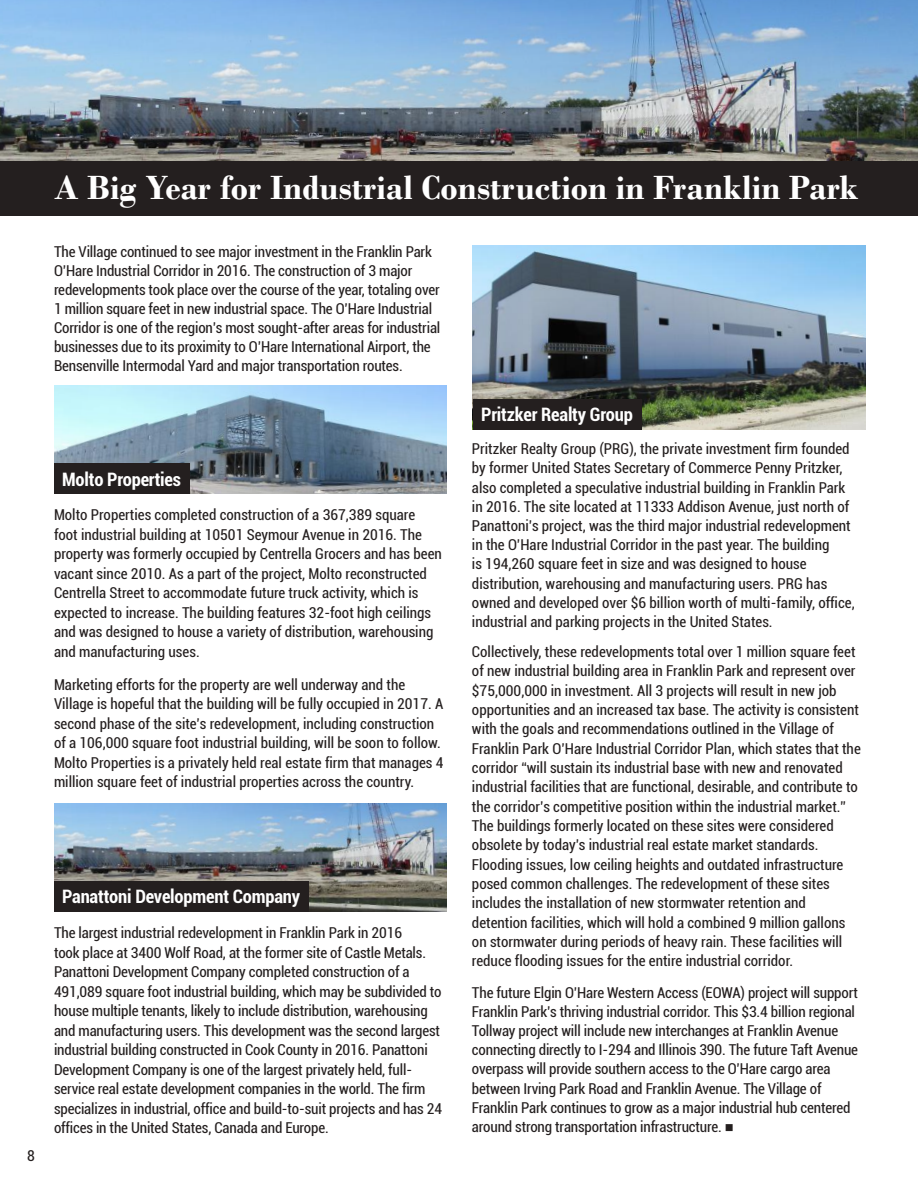
<style>
.page{position:relative;width:918px;height:1188px;background:#fff}
.page>*{position:absolute;margin:0;border:0;box-sizing:border-box;transform-origin:0 0}
.t1{font:700 35.25px "Bodoni";color:#fff}
.t2{font:700 condensed 18.6px "Roboto";letter-spacing:-.01em;color:#fff}
.t3{font:condensed 15px/19.5px "Roboto";color:#241f1f}
</style>
<div class="page">
<img style="left:0;top:0;width:918px;height:162px">
<div style="left:0;top:162px;width:918px;height:54px;background:#241f1f"></div>
<img style="left:54px;top:386px;width:392px;height:108px">
<img style="left:473px;top:246px;width:392px;height:183px">
<img style="left:54px;top:803px;width:392px;height:108px">
<div style="left:54px;top:464px;width:135px;height:30px;background:#241f1f"></div>
<div style="left:473px;top:399px;width:168px;height:30px;background:#241f1f"></div>
<div style="left:54px;top:881px;width:254px;height:30px;background:#241f1f"></div>
<p class="t3" style="left:27px;top:1145px;width:9px">8</p>
<h1 class="t1" style="left:54px;top:167px;width:806px">A Big Year for Industrial Construction in Franklin Park</h1>
<p class="t3" style="left:54px;top:241px;width:388px;line-height:19px">The Village continued to see major investment in the Franklin Park O’Hare Industrial Corridor in 2016. The construction of 3 major redevelopments took place over the course of the year, totaling over 1 million square feet in new industrial space. The O’Hare Industrial Corridor is one of the region’s most sought-after areas for industrial businesses due to its proximity to O’Hare International Airport, the Bensenville Intermodal Yard and major transportation routes.</p>
<p class="t2" style="left:62px;top:466px;width:120px">Molto Properties</p>
<p class="t3" style="left:54px;top:505px;width:389px">Molto Properties completed construction of a 367,389 square foot industrial building at 10501 Seymour Avenue in 2016. The property was formerly occupied by Centrella Grocers and has been vacant since 2010. As a part of the project, Molto reconstructed Centrella Street to accommodate future truck activity, which is expected to increase. The building features 32-foot high ceilings and was designed to house a variety of distribution, warehousing and manufacturing uses.</p>
<p class="t3" style="left:54px;top:674px;width:391px">Marketing efforts for the property are well underway and the Village is hopeful that the building will be fully occupied in 2017. A second phase of the site’s redevelopment, including construction of a 106,000 square foot industrial building, will be soon to follow.<br>Molto Properties is a privately held real estate firm that manages 4 million square feet of industrial properties across the country.</p>
<p class="t2" style="left:62px;top:884px;width:240px">Panattoni Development Company</p>
<p class="t3" style="left:54px;top:923px;width:390px">The largest industrial redevelopment in Franklin Park in 2016<br>took place at 3400 Wolf Road, at the former site of Castle Metals.<br>Panattoni Development Company completed construction of a 491,089 square foot industrial building, which may be subdivided to house multiple tenants, likely to include distribution, warehousing and manufacturing users. This development was the second largest industrial building constructed in Cook County in 2016. Panattoni Development Company is one of the largest privately held, full&shy;service real estate development companies in the world. The firm specializes in industrial, office and build-to-suit projects and has 24 offices in the United States, Canada and Europe.</p>
<p class="t2" style="left:481px;top:402px;width:153px">Pritzker Realty Group</p>
<p class="t3" style="left:472px;top:439px;width:384px">Pritzker Realty Group (PRG), the private investment firm founded by former United States Secretary of Commerce Penny Pritzker, also completed a speculative industrial building in Franklin Park in 2016. The site located at 11333 Addison Avenue, just north of Panattoni’s project, was the third major industrial redevelopment in the O’Hare Industrial Corridor in the past year. The building<br>is 194,260 square feet in size and was designed to house distribution, warehousing and manufacturing users. PRG has owned and developed over $6 billion worth of multi-family, office, industrial and parking projects in the United States.</p>
<p class="t3" style="left:472px;top:641px;width:390px">Collectively, these redevelopments total over 1 million square feet of new industrial building area in Franklin Park and represent over $75,000,000 in investment. All 3 projects will result in new job opportunities and an increased tax base. The activity is consistent with the goals and recommendations outlined in the Village of Franklin Park O’Hare Industrial Corridor Plan, which states that the corridor “will sustain its industrial base with new and renovated industrial facilities that are functional, desirable, and contribute to the corridor’s competitive position within the industrial market.” The buildings formerly located on these sites were considered obsolete by today’s industrial real estate market standards.<br>Flooding issues, low ceiling heights and outdated infrastructure posed common challenges. The redevelopment of these sites includes the installation of new stormwater retention and detention facilities, which will hold a combined 9 million gallons on stormwater during periods of heavy rain. These facilities will reduce flooding issues for the entire industrial corridor.</p>
<p class="t3" style="left:472px;top:982px;width:388px">The future Elgin O’Hare Western Access (EOWA) project will support Franklin Park’s thriving industrial corridor. This $3.4 billion regional Tollway project will include new interchanges at Franklin Avenue connecting directly to I-294 and Illinois 390. The future Taft Avenue overpass will provide southern access to the O’Hare cargo area between Irving Park Road and Franklin Avenue. The Village of Franklin Park continues to grow as a major industrial hub centered around strong transportation infrastructure. ■</p>
</div>
